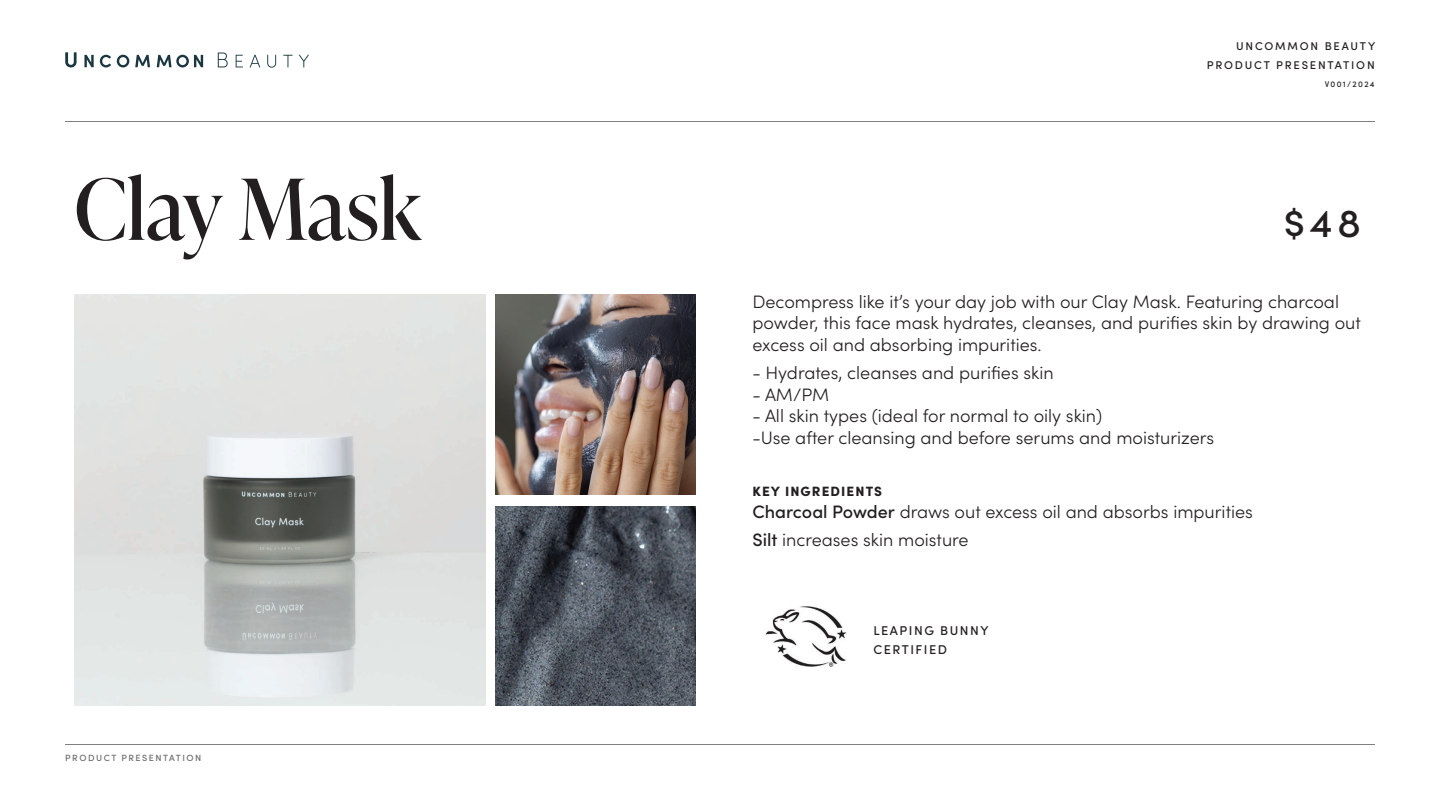
<style>
.page{position:relative;width:1440px;height:810px;background:#fff}
.page>*{position:absolute;margin:0;border:0;box-sizing:border-box;transform-origin:0 0}
.t1{font:84px "Ivy Presto Display";color:#231f20}
.t2{font:500 39.83px "Sofia Pro";color:#231f20}
.t3{font:300 18px/21.6px "Sofia Pro";color:#231f20}
.t4{font:900 13.5px "Sofia Pro";letter-spacing:.08em;color:#231f20}
.t5{font:500 12.75px/18.8px "Sofia Pro";letter-spacing:.12em;color:#231f20}
.t6{font:500 11.25px/18.3px "Sofia Pro";letter-spacing:.16em;color:#231f20;text-align:right}
.t7{font:500 9px "Sofia Pro";letter-spacing:.17em;color:#69696c}
.t8{font:500 8.25px "Sofia Pro";letter-spacing:.16em;color:#231f20}
.s1{font-weight:500}
</style>
<div class="page">
<svg style="left:65px;top:52px;width:12px;height:15px"></svg>
<svg style="left:84px;top:55px;width:10px;height:12px"></svg>
<svg style="left:100px;top:55px;width:11px;height:12px"></svg>
<svg style="left:117px;top:55px;width:12px;height:12px"></svg>
<svg style="left:135px;top:55px;width:15px;height:12px"></svg>
<svg style="left:157px;top:55px;width:46px;height:12px"></svg>
<svg style="left:218px;top:53px;width:10px;height:14px"></svg>
<svg style="left:236px;top:55px;width:7px;height:12px"></svg>
<svg style="left:250px;top:55px;width:10px;height:12px"></svg>
<svg style="left:267px;top:55px;width:9px;height:13px"></svg>
<svg style="left:299px;top:55px;width:10px;height:12px"></svg>
<svg style="left:283px;top:55px;width:10px;height:12px"></svg>
<hr style="left:65px;top:121px;width:1310px;height:1px;background:#7e8083">
<hr style="left:65px;top:744px;width:1310px;height:1px;background:#7e8083">
<img style="left:75px;top:295px;width:411px;height:411px">
<img style="left:496px;top:295px;width:199px;height:199px">
<img style="left:496px;top:506px;width:199px;height:200px">
<img style="left:765px;top:606px;width:82px;height:61px">
<h1 class="t1" style="left:74px;top:149px;width:349px">Clay Mask</h1>
<p class="t7" style="left:65px;top:751px;width:138px">PRODUCT PRESENTATION</p>
<p class="t6" style="left:1207px;top:36px;width:170px">UNCOMMON BEAUTY<br>PRODUCT PRESENTATION</p>
<p class="t8" style="left:1325px;top:78px;width:51px">V001/2024</p>
<h2 class="t2" style="left:1284px;top:193px;width:79px">$48</h2>
<p class="t3" style="left:752px;top:290px;width:610px">Decompress like it’s your day job with our Clay Mask. Featuring charcoal powder, this face mask hydrates, cleanses, and purifies skin by drawing out excess oil and absorbing impurities.</p>
<p class="t3" style="left:752px;top:361px;width:303px">- Hydrates, cleanses and purifies skin</p>
<p class="t3" style="left:752px;top:383px;width:78px">- AM/PM</p>
<p class="t3" style="left:752px;top:404px;width:463px">- All skin types (ideal for normal to oily skin)<br>-Use after cleansing and before serums and moisturizers</p>
<p class="t4" style="left:752px;top:481px;width:131px">KEY INGREDIENTS</p>
<p class="t3" style="left:752px;top:496px;width:502px;line-height:28.3px"><span class="s1">Charcoal Powder</span> draws out excess oil and absorbs impurities<br><span class="s1">Silt</span> increases skin moisture</p>
<p class="t5" style="left:873px;top:620px;width:117px">LEAPING BUNNY<br>CERTIFIED</p>
</div>
